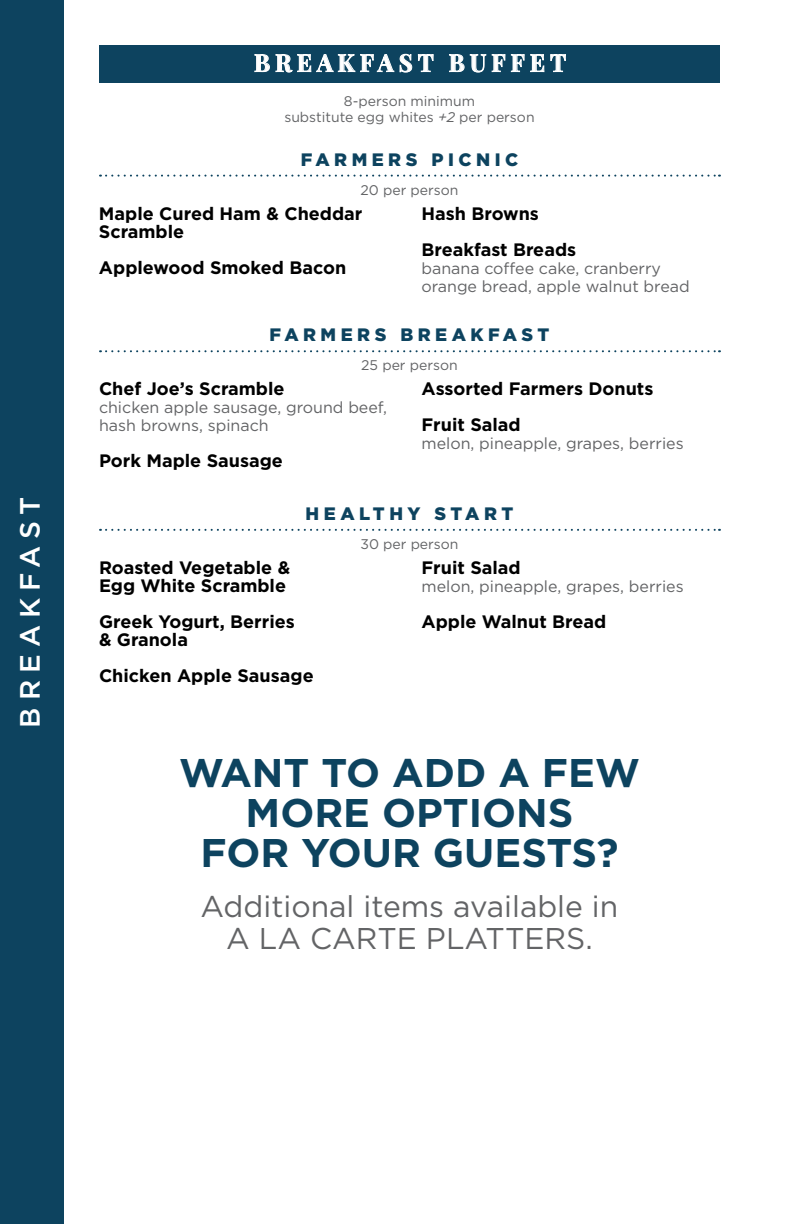
<style>
.page{position:relative;width:792px;height:1224px;background:#fff}
.page>*{position:absolute;margin:0;border:0;box-sizing:border-box;transform-origin:0 0}
.t1{font:700 40px/40px "Gotham";color:#0d435f;text-align:center}
.t2{font:30px/32px "Gotham";color:#636466;text-align:center}
.t3{font:500 28px "Gotham";letter-spacing:.25em;color:#fff}
.t4{font:700 24px "Playfair Display SC";letter-spacing:.21em;color:#fff}
.t5{font:700 18px/18px "Gotham";color:#000}
.t6{font:900 18px "Gotham";letter-spacing:.25em;color:#0d435f}
.t7{font:16px/18px "Gotham";color:#636466}
.t8{font:14px/16px "Gotham";color:#636466;text-align:center}
.s1{font-style:italic}
</style>
<div class="page">
<div style="left:0;top:0;width:63px;height:1224px;background:#0d435f"></div>
<svg style="left:100px;top:529px;width:620px;height:2px"></svg>
<div style="left:99px;top:45px;width:621px;height:37px;background:#0d435f"></div>
<svg style="left:254px;top:54px;width:140px;height:19px"></svg>
<svg style="left:400px;top:54px;width:12px;height:19px"></svg>
<svg style="left:418px;top:54px;width:16px;height:18px"></svg>
<svg style="left:449px;top:54px;width:117px;height:19px"></svg>
<svg style="left:100px;top:350px;width:620px;height:2px"></svg>
<svg style="left:100px;top:175px;width:620px;height:2px"></svg>
<h3 class="t4" style="left:254px;top:48px;width:314px">BREAKFAST BUFFET</h3>
<p class="t8" style="left:284px;top:93px;width:252px">8-person minimum<br>substitute egg whites <span class="s1">+2</span> per person</p>
<p class="t6" style="left:301px;top:147px;width:219px">FARMERS PICNIC</p>
<p class="t8" style="left:361px;top:181px;width:99px">20 per person</p>
<p class="t5" style="left:99px;top:204px;width:265px">Maple Cured Ham &amp; Cheddar<br>Scramble</p>
<p class="t5" style="left:99px;top:258px;width:249px">Applewood Smoked Bacon</p>
<p class="t5" style="left:421px;top:195px;width:156px;line-height:36px">Hash Browns<br>Breakfast Breads</p>
<p class="t7" style="left:422px;top:259px;width:270px">banana coffee cake, cranberry orange bread, apple walnut bread</p>
<p class="t6" style="left:270px;top:323px;width:281px">FARMERS BREAKFAST</p>
<p class="t8" style="left:361px;top:357px;width:98px">25 per person</p>
<p class="t5" style="left:99px;top:380px;width:187px">Chef Joe’s Scramble</p>
<p class="t7" style="left:99px;top:398px;width:289px">chicken apple sausage, ground beef, hash browns, spinach</p>
<p class="t5" style="left:99px;top:452px;width:186px">Pork Maple Sausage</p>
<p class="t5" style="left:422px;top:371px;width:233px;line-height:36px">Assorted Farmers Donuts<br>Fruit Salad</p>
<p class="t7" style="left:422px;top:434px;width:264px">melon, pineapple, grapes, berries</p>
<h3 class="t3" style="left:11px;top:728px;width:233px;rotate:-90deg">BREAKFAST</h3>
<p class="t6" style="left:306px;top:501px;width:209px">HEALTHY START</p>
<p class="t8" style="left:360px;top:536px;width:100px">30 per person</p>
<p class="t5" style="left:99px;top:558px;width:193px">Roasted Vegetable &amp;<br>Egg White Scramble</p>
<p class="t5" style="left:99px;top:612px;width:197px">Greek Yogurt, Berries &amp; Granola</p>
<p class="t5" style="left:99px;top:666px;width:216px">Chicken Apple Sausage</p>
<p class="t5" style="left:422px;top:558px;width:101px">Fruit Salad</p>
<p class="t7" style="left:422px;top:577px;width:264px">melon, pineapple, grapes, berries</p>
<p class="t5" style="left:422px;top:612px;width:186px">Apple Walnut Bread</p>
<h1 class="t1" style="left:179px;top:752px;width:462px">WANT TO ADD A FEW<br>MORE OPTIONS<br>FOR YOUR GUESTS?</h1>
<h2 class="t2" style="left:201px;top:890px;width:419px">Additional items available in<br>A LA CARTE PLATTERS.</h2>
</div>
